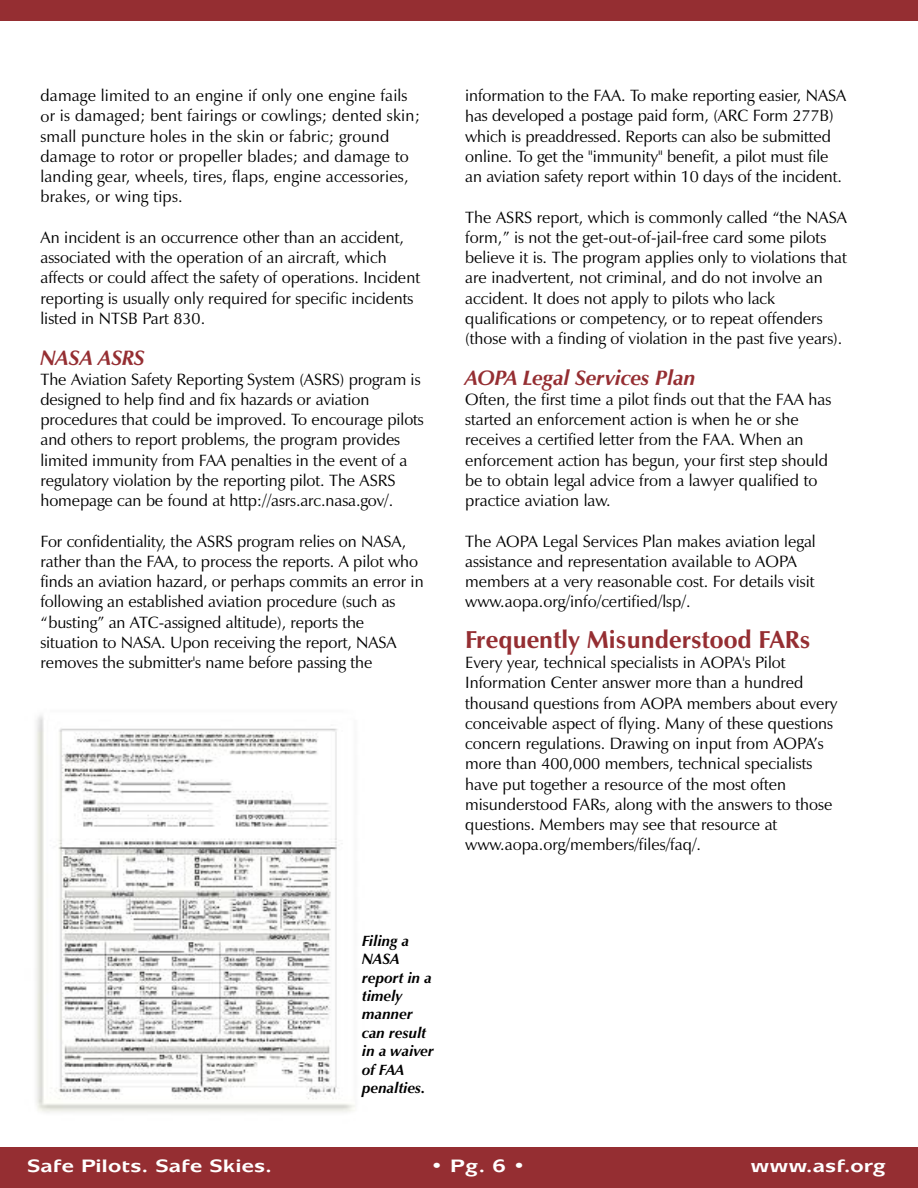
<style>
.page{position:relative;width:918px;height:1188px;background:#fff}
.page>*{position:absolute;margin:0;border:0;box-sizing:border-box;transform-origin:0 0}
.t1{font:700 24.75px "Zapf Humanist 601 BT";color:#952e32}
.t2{font:italic 700 21px "Zapf Humanist 601 BT";color:#952e32}
.t3{font:700 18px "Mixage IT Cby BT";color:#fff;scale:1.2 1}
.t4{font:16.5px/20.2px "Zapf Humanist 601 BT";color:#000}
.t5{font:italic 700 15px/18.5px "Zapf Humanist 601 BT";color:#000}
</style>
<div class="page">
<img style="left:36px;top:715px;width:319px;height:398px">
<div style="left:0;top:1148px;width:918px;height:40px;background:#952e32"></div>
<div style="left:0;top:0;width:918px;height:20px;background:#952e32"></div>
<p class="t4" style="left:40px;top:87px;width:381px">damage limited to an engine if only one engine fails or is damaged; bent fairings or cowlings; dented skin; small puncture holes in the skin or fabric; ground damage to rotor or propeller blades; and damage to landing gear, wheels, tires, flaps, engine accessories, brakes, or wing tips.</p>
<p class="t4" style="left:40px;top:229px;width:381px">An incident is an occurrence other than an accident, associated with the operation of an aircraft, which affects or could affect the safety of operations. Incident reporting is usually only required for specific incidents listed in NTSB Part 830.</p>
<p class="t2" style="left:40px;top:349px;width:106px">NASA ASRS</p>
<p class="t4" style="left:40px;top:371px;width:385px">The Aviation Safety Reporting System (ASRS) program is designed to help find and fix hazards or aviation procedures that could be improved. To encourage pilots and others to report problems, the program provides limited immunity from FAA penalties in the event of a regulatory violation by the reporting pilot. The ASRS homepage can be found at http://asrs.arc.nasa.gov/.</p>
<p class="t4" style="left:40px;top:533px;width:385px">For confidentiality, the ASRS program relies on NASA, rather than the FAA, to process the reports. A pilot who finds an aviation hazard, or perhaps commits an error in following an established aviation procedure (such as “busting” an ATC-assigned altitude), reports the situation to NASA. Upon receiving the report, NASA removes the submitter's name before passing the</p>
<p class="t4" style="left:465px;top:87px;width:383px">information to the FAA. To make reporting easier, NASA has developed a postage paid form, (ARC Form 277B) which is preaddressed. Reports can also be submitted online. To get the "immunity" benefit, a pilot must file an aviation safety report within 10 days of the incident.</p>
<p class="t4" style="left:465px;top:209px;width:383px">The ASRS report, which is commonly called “the NASA form,” is not the get-out-of-jail-free card some pilots believe it is. The program applies only to violations that are inadvertent, not criminal, and do not involve an accident. It does not apply to pilots who lack qualifications or competency, or to repeat offenders (those with a finding of violation in the past five years).</p>
<p class="t2" style="left:465px;top:369px;width:232px">AOPA Legal Services Plan</p>
<p class="t4" style="left:465px;top:391px;width:368px">Often, the first time a pilot finds out that the FAA has started an enforcement action is when he or she receives a certified letter from the FAA. When an enforcement action has begun, your first step should be to obtain legal advice from a lawyer qualified to practice aviation law.</p>
<p class="t4" style="left:465px;top:533px;width:352px">The AOPA Legal Services Plan makes aviation legal assistance and representation available to AOPA members at a very reasonable cost. For details visit www.aopa.org/info/certified/lsp/.</p>
<h1 class="t1" style="left:465px;top:629px;width:347px">Frequently Misunderstood FARs</h1>
<p class="t4" style="left:465px;top:654px;width:374px">Every year, technical specialists in AOPA's Pilot Information Center answer more than a hundred thousand questions from AOPA members about every conceivable aspect of flying. Many of these questions concern regulations. Drawing on input from AOPA’s more than 400,000 members, technical specialists have put together a resource of the most often misunderstood FARs, along with the answers to those questions. Members may see that resource at www.aopa.org/members/files/faq/.</p>
<p class="t5" style="left:362px;top:933px;width:74px">Filing a<br>NASA report in a timely manner can result in a waiver of FAA penalties.</p>
<p class="t3" style="left:27px;top:1160px;width:206px">Safe Pilots. Safe Skies.</p>
<p class="t3" style="left:431px;top:1160px;width:81px">•Pg.6•</p>
<p class="t3" style="left:750px;top:1160px;width:114px">www.asf.org</p>
</div>
